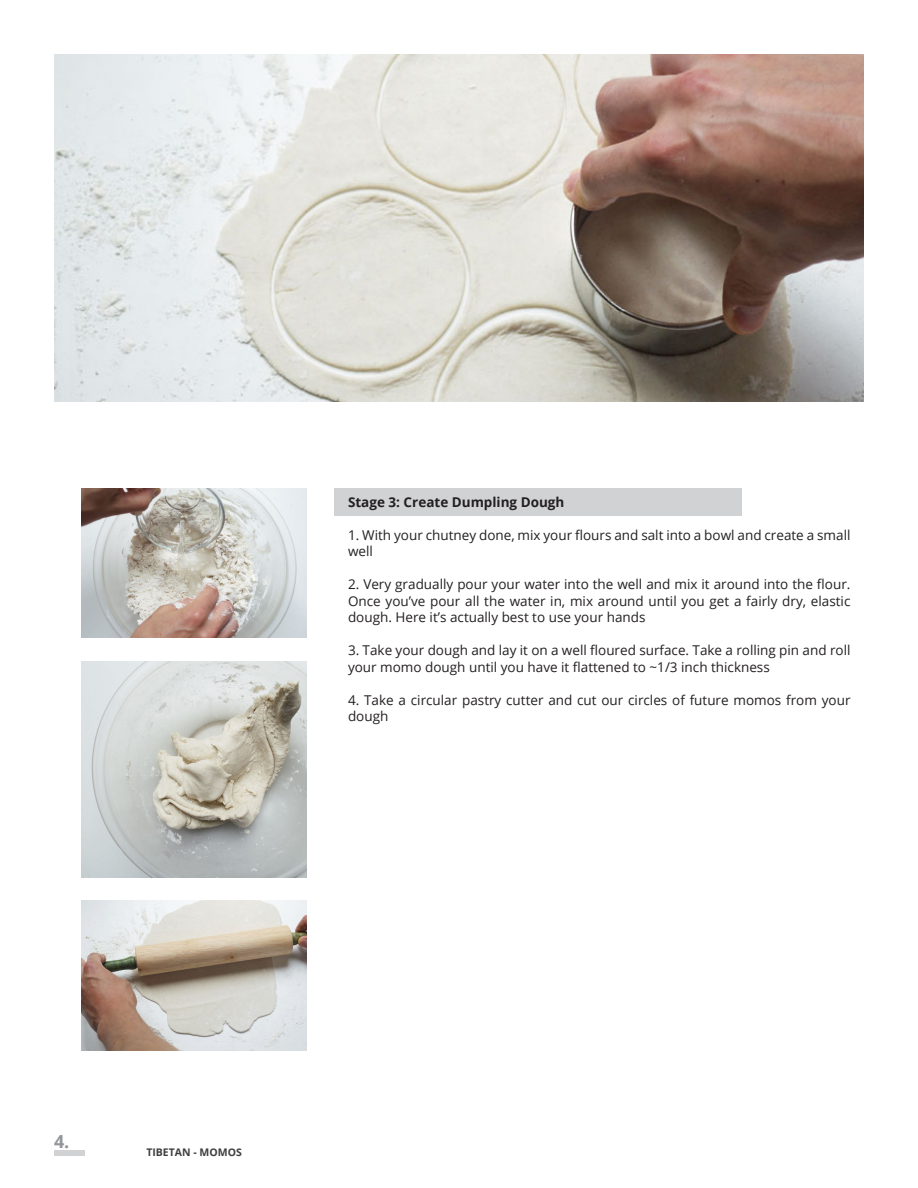
<style>
.page{position:relative;width:918px;height:1188px;background:#fff}
.page>*{position:absolute;margin:0;border:0;box-sizing:border-box;transform-origin:0 0}
.t1{font:700 18px "Open Sans";color:#939598}
.t2{font:13.5px/16.5px "Open Sans";color:#231f20}
.t3{font:700 13.5px "Open Sans";color:#231f20}
.t4{font:700 10.5px "Open Sans";color:#3e3e3f}
</style>
<div class="page">
<img style="left:82px;top:488px;width:225px;height:150px">
<img style="left:55px;top:54px;width:809px;height:348px">
<img style="left:82px;top:901px;width:225px;height:149px">
<img style="left:82px;top:661px;width:225px;height:216px">
<div style="left:54px;top:1150px;width:30px;height:5px;background:#d1d2d4"></div>
<div style="left:335px;top:488px;width:407px;height:28px;background:#d1d2d4"></div>
<p class="t3" style="left:348px;top:492px;width:218px">Stage 3: Create Dumpling Dough</p>
<p class="t2" style="left:348px;top:526px;width:504px">1. With your chutney done, mix your flours and salt into a bowl and create a small well</p>
<p class="t2" style="left:348px;top:576px;width:504px;text-align:justify">2. Very gradually pour your water into the well and mix it around into the flour.<br>Once you’ve pour all the water in, mix around until you get a fairly dry, elastic dough. Here it’s actually best to use your hands</p>
<p class="t2" style="left:348px;top:642px;width:504px">3. Take your dough and lay it on a well floured surface. Take a rolling pin and roll your momo dough until you have it flattened to ~1/3 inch thickness</p>
<p class="t2" style="left:348px;top:691px;width:504px">4. Take a circular pastry cutter and cut our circles of future momos from your dough</p>
<h1 class="t1" style="left:54px;top:1129px;width:17px">4.</h1>
<p class="t4" style="left:146px;top:1145px;width:97px">TIBETAN - MOMOS</p>
</div>
